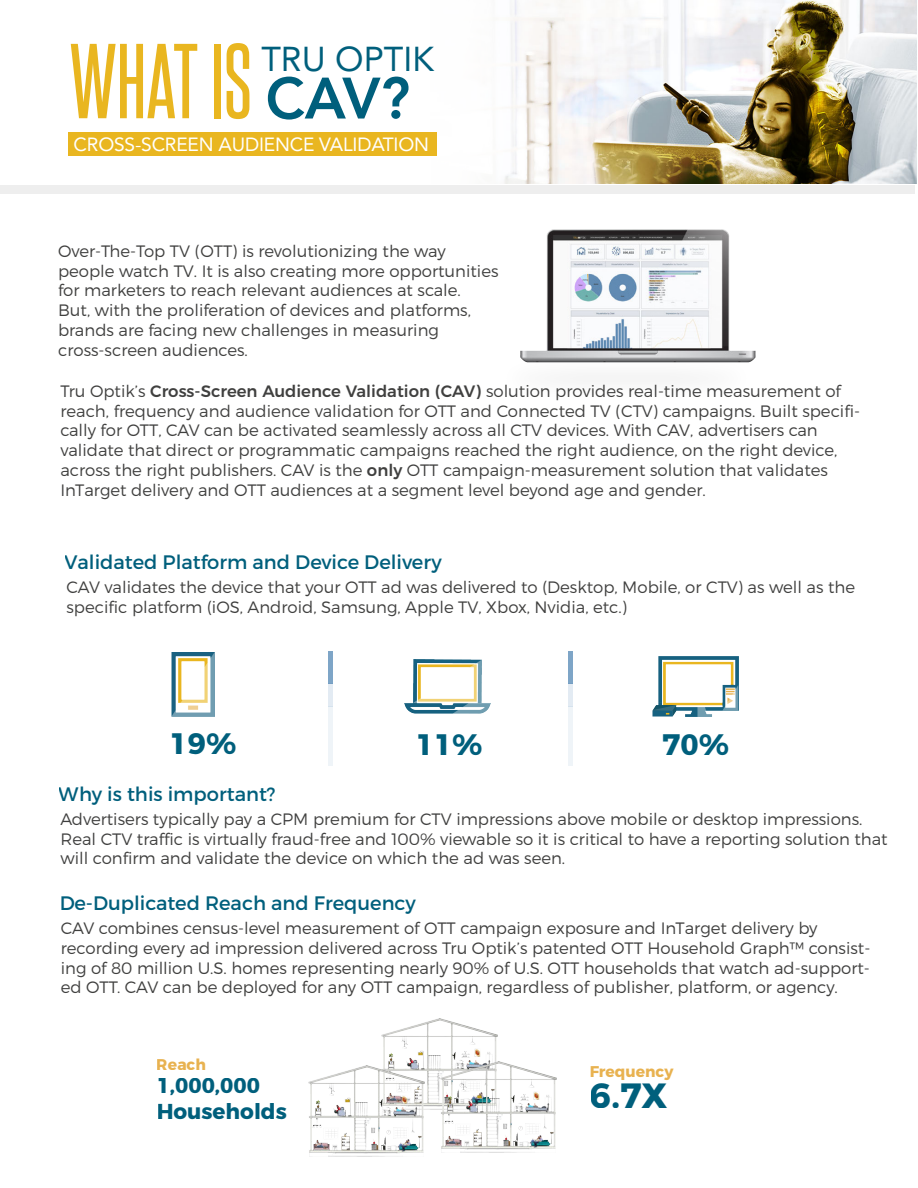
<style>
.page{position:relative;width:918px;height:1188px;background:#fff}
.page>*{position:absolute;margin:0;border:0;box-sizing:border-box;transform-origin:0 0}
.t1{font:90.45px "Steelfish Rg";color:#e9b620}
.t2{font:700 34.95px "Montserrat";color:#005f7c}
.t3{font:34.5px "Avenir";color:#005f7c}
.t4{font:700 29.55px "Montserrat";color:#005f7c}
.t5{font:700 21.6px/25.8px "Montserrat";color:#005f7c}
.t6{font:19.5px "Montserrat";color:#005f7c}
.t7{font:19.2px "Avenir";letter-spacing:-.01em;color:#fff}
.t8{font:300 16.5px/19.8px "Montserrat";color:#40403f}
.t9{font:700 15.45px "Montserrat";color:#e8b250}
.s1{font-family:"Avenir";font-weight:800;font-size:57.75px;color:#005f7c}
.s2{font-weight:500}
</style>
<div class="page">
<div style="left:0;top:185px;width:915px;height:8px;background:#eee"></div>
<img style="left:381px;top:1018px;width:116px;height:89px">
<img style="left:441px;top:1061px;width:115px;height:91px">
<img style="left:309px;top:1065px;width:116px;height:91px">
<img style="left:520px;top:229px;width:236px;height:134px">
<div style="left:328px;top:651px;width:5px;height:33px;background:#7ea5c7"></div>
<div style="left:328px;top:684px;width:5px;height:23px;background:#e3ebf3"></div>
<div style="left:328px;top:707px;width:5px;height:59px;background:#eff4f8"></div>
<div style="left:568px;top:651px;width:5px;height:33px;background:#7ea5c7"></div>
<div style="left:568px;top:684px;width:5px;height:23px;background:#e3ebf3"></div>
<div style="left:568px;top:707px;width:5px;height:59px;background:#eff4f8"></div>
<div style="left:69px;top:132px;width:368px;height:24px;background:#e9b620"></div>
<img style="left:404px;top:660px;width:86px;height:54px">
<img style="left:653px;top:656px;width:86px;height:61px">
<img style="left:171px;top:652px;width:43px;height:65px">
<img style="left:504px;top:0;width:413px;height:184px">
<h1 class="t1" style="left:70px;top:26px;width:342px">WHAT IS <span class="s1">CAV?</span></h1>
<h3 class="t3" style="left:261px;top:31px;width:174px">TRU OPTIK</h3>
<p class="t7" style="left:74px;top:129px;width:357px">CROSS-SCREEN AUDIENCE VALIDATION</p>
<p class="t8" style="left:58px;top:241px;width:442px">Over-The-Top TV (OTT) is revolutionizing the way people watch TV. It is also creating more opportunities for marketers to reach relevant audiences at scale.<br>But, with the proliferation of devices and platforms, brands are facing new challenges in measuring cross-screen audiences.</p>
<p class="t8" style="left:60px;top:381px;width:801px">Tru Optik’s <span class="s2">Cross-Screen Audience Validation (CAV)</span> solution provides real-time measurement of reach, frequency and audience validation for OTT and Connected TV (CTV) campaigns. Built specifi&shy;cally for OTT, CAV can be activated seamlessly across all CTV devices. With CAV, advertisers can validate that direct or programmatic campaigns reached the right audience, on the right device, across the right publishers. CAV is the <span class="s2">only</span> OTT campaign-measurement solution that validates InTarget delivery and OTT audiences at a segment level beyond age and gender.</p>
<p class="t6" style="left:65px;top:550px;width:379px">Validated Platform and Device Delivery</p>
<p class="t8" style="left:66px;top:577px;width:790px">CAV validates the device that your OTT ad was delivered to (Desktop, Mobile, or CTV) as well as the specific platform (iOS, Android, Samsung, Apple TV, Xbox, Nvidia, etc.)</p>
<h3 class="t4" style="left:170px;top:720px;width:68px">19%</h3>
<h3 class="t4" style="left:416px;top:720px;width:68px">11%</h3>
<h3 class="t4" style="left:662px;top:720px;width:68px">70%</h3>
<p class="t6" style="left:59px;top:782px;width:218px">Why is this important?</p>
<p class="t8" style="left:60px;top:809px;width:829px">Advertisers typically pay a CPM premium for CTV impressions above mobile or desktop impressions.<br>Real CTV traffic is virtually fraud-free and 100% viewable so it is critical to have a reporting solution that will confirm and validate the device on which the ad was seen.</p>
<p class="t6" style="left:59px;top:891px;width:358px">De-Duplicated Reach and Frequency</p>
<p class="t8" style="left:61px;top:918px;width:811px">CAV combines census-level measurement of OTT campaign exposure and InTarget delivery by recording every ad impression delivered across Tru Optik’s patented OTT Household Graph™ consist&shy;ing of 80 million U.S. homes representing nearly 90% of U.S. OTT households that watch ad-support&shy;ed OTT. CAV can be deployed for any OTT campaign, regardless of publisher, platform, or agency.</p>
<p class="t9" style="left:157px;top:1052px;width:51px">Reach</p>
<h3 class="t5" style="left:157px;top:1071px;width:132px">1,000,000<br>Households</h3>
<p class="t9" style="left:589px;top:1059px;width:85px">Frequency</p>
<h2 class="t2" style="left:590px;top:1067px;width:79px">6.7X</h2>
</div>
